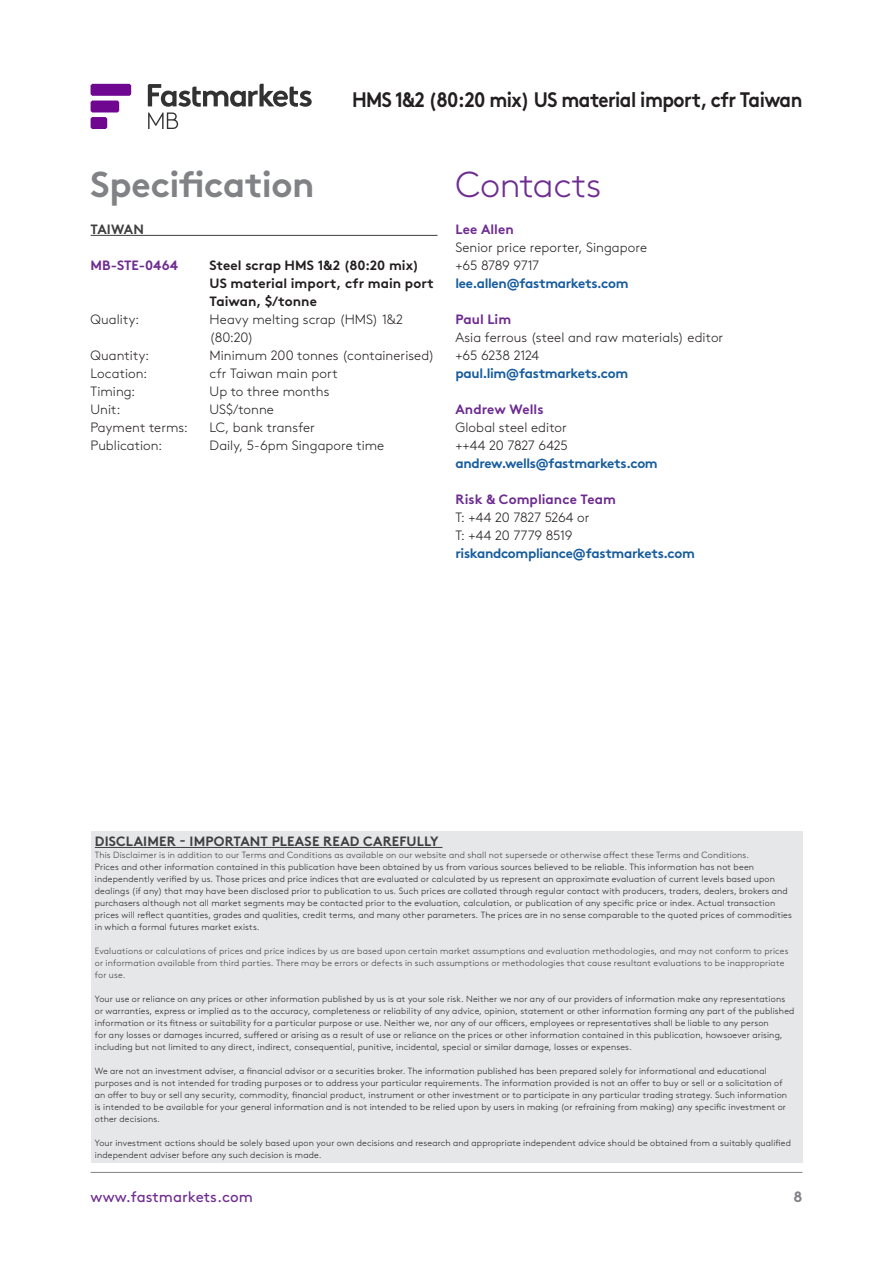
<style>
.page{position:relative;width:893px;height:1263px;background:#fff}
.page>*{position:absolute;margin:0;border:0;box-sizing:border-box;transform-origin:0 0}
.Head_bold{font:700 36px "Brown Std";letter-spacing:-.015em;color:#808285}
.Head_light{font:300 36px "Brown Std";letter-spacing:-.01em;color:#6e2c91}
.t1{font:700 21px "Brown Std";letter-spacing:-.03em;color:#231f20;scale:.9 1}
.t2{font:15px "Brown Std";color:#6e2c91}
.t3{font:700 15px "Brown Std";color:#808285}
.Body_copy_1{font:300 13.5px/18px "Brown Std";color:#231f20}
.Body_copy_1-2{font:700 13.5px "Brown Std";letter-spacing:-.03em;color:#175d9e}
.Body_copy_1-3{font:700 13.5px/18px "Brown Std";letter-spacing:.005em;color:#231f20}
.Body_copy_1-4{font:700 13.5px "Brown Std";letter-spacing:.005em;color:#6e2c91}
.Country_name{font:700 13.5px "Brown Std";letter-spacing:.01em;color:#3e3e3f}
.Body_copy_1-5{font:300 13.5px "Brown Std";letter-spacing:-.025em;color:#231f20}
.Body_copy_1-6{font:300 13.5px "Brown Std";letter-spacing:-.02em;color:#231f20}
.Body_copy_1-7{font:300 13.5px "Brown Std";letter-spacing:-.03em;color:#231f20}
.Box_copy{font:300 9px/12px "Brown Std";letter-spacing:.02em;color:#231f20}
.Box_copy-2{font:300 9px/12px "Brown Std";letter-spacing:.02em;color:#3e3e3f}
</style>
<div class="page">
<svg style="left:91px;top:84px;width:40px;height:45px"></svg>
<svg style="left:148px;top:84px;width:164px;height:45px"></svg>
<hr style="left:91px;top:1172px;width:711px;height:1px;background:#808285">
<hr style="left:91px;top:235px;width:346px;height:1px;background:#3e3e3f">
<div style="left:91px;top:831px;width:711px;height:332px;background:#e6e7e9"></div>
<hr style="left:95px;top:847px;width:347px;height:1px;background:#3e3e3f">
<h2 class="t1" style="left:352px;top:87px;width:502px">HMS 1&amp;2 (80:20 mix) US material import, cfr Taiwan</h2>
<p class="Head_bold" style="left:91px;top:163px;width:225px">Specification</p>
<p class="Country_name" style="left:91px;top:221px;width:55px">TAIWAN</p>
<p class="Body_copy_1-4" style="left:91px;top:257px;width:89px">MB-STE-0464</p>
<p class="Body_copy_1-3" style="left:210px;top:256px;width:226px">Steel scrap HMS 1&amp;2 (80:20 mix)<br>US material import, cfr main port<br>Taiwan, $/tonne</p>
<p class="Body_copy_1" style="left:91px;top:311px;width:50px">Quality:</p>
<p class="Body_copy_1" style="left:210px;top:311px;width:195px">Heavy melting scrap (HMS) 1&amp;2 (80:20)</p>
<p class="Body_copy_1" style="left:91px;top:347px;width:60px">Quantity:</p>
<p class="Body_copy_1" style="left:210px;top:347px;width:227px">Minimum 200 tonnes (containerised)</p>
<p class="Body_copy_1" style="left:91px;top:365px;width:58px">Location:</p>
<p class="Body_copy_1" style="left:210px;top:365px;width:130px">cfr Taiwan main port</p>
<p class="Body_copy_1" style="left:91px;top:383px;width:46px">Timing:</p>
<p class="Body_copy_1" style="left:210px;top:383px;width:121px">Up to three months</p>
<p class="Body_copy_1" style="left:91px;top:401px;width:31px">Unit:</p>
<p class="Body_copy_1" style="left:210px;top:401px;width:66px">US$/tonne</p>
<p class="Body_copy_1" style="left:91px;top:419px;width:99px">Payment terms:</p>
<p class="Body_copy_1" style="left:210px;top:419px;width:107px">LC, bank transfer</p>
<p class="Body_copy_1" style="left:91px;top:437px;width:73px">Publication:</p>
<p class="Body_copy_1" style="left:210px;top:437px;width:176px">Daily, 5-6pm Singapore time</p>
<p class="Head_light" style="left:455px;top:164px;width:147px">Contacts</p>
<p class="Body_copy_1-4" style="left:455px;top:221px;width:60px">Lee Allen</p>
<p class="Body_copy_1" style="left:455px;top:239px;width:193px">Senior price reporter, Singapore</p>
<p class="Body_copy_1-7" style="left:455px;top:258px;width:85px">+65 8789 9717</p>
<p class="Body_copy_1-2" style="left:455px;top:275px;width:175px">lee.allen@fastmarkets.com</p>
<p class="Body_copy_1-4" style="left:455px;top:311px;width:57px">Paul Lim</p>
<p class="Body_copy_1" style="left:455px;top:329px;width:269px">Asia ferrous (steel and raw materials) editor</p>
<p class="Body_copy_1-6" style="left:455px;top:348px;width:85px">+65 6238 2124</p>
<p class="Body_copy_1-2" style="left:455px;top:365px;width:174px">paul.lim@fastmarkets.com</p>
<p class="Body_copy_1-4" style="left:455px;top:401px;width:90px">Andrew Wells</p>
<p class="Body_copy_1" style="left:455px;top:419px;width:113px">Global steel editor</p>
<p class="Body_copy_1-5" style="left:455px;top:438px;width:114px">++44 20 7827 6425</p>
<p class="Body_copy_1-2" style="left:455px;top:455px;width:204px">andrew.wells@fastmarkets.com</p>
<p class="Body_copy_1-4" style="left:455px;top:491px;width:162px">Risk &amp; Compliance Team</p>
<p class="Body_copy_1-5" style="left:455px;top:510px;width:136px">T: +44 20 7827 5264 or</p>
<p class="Body_copy_1-6" style="left:455px;top:528px;width:119px">T: +44 20 7779 8519</p>
<p class="Body_copy_1-2" style="left:455px;top:545px;width:241px">riskandcompliance@fastmarkets.com</p>
<p class="Country_name" style="left:95px;top:833px;width:345px">DISCLAIMER - IMPORTANT PLEASE READ CAREFULLY</p>
<p class="Box_copy-2" style="left:95px;top:849px;width:656px">This Disclaimer is in addition to our Terms and Conditions as available on our website and shall not supersede or otherwise affect these Terms and Conditions.</p>
<p class="Box_copy" style="left:95px;top:861px;width:699px">Prices and other information contained in this publication have been obtained by us from various sources believed to be reliable. This information has not been independently verified by us. Those prices and price indices that are evaluated or calculated by us represent an approximate evaluation of current levels based upon dealings (if any) that may have been disclosed prior to publication to us. Such prices are collated through regular contact with producers, traders, dealers, brokers and purchasers although not all market segments may be contacted prior to the evaluation, calculation, or publication of any specific price or index. Actual transaction prices will reflect quantities, grades and qualities, credit terms, and many other parameters. The prices are in no sense comparable to the quoted prices of commodities in which a formal futures market exists.</p>
<p class="Box_copy-2" style="left:95px;top:945px;width:695px">Evaluations or calculations of prices and price indices by us are based upon certain market assumptions and evaluation methodologies, and may not conform to prices or information available from third parties. There may be errors or defects in such assumptions or methodologies that cause resultant evaluations to be inappropriate for use.</p>
<p class="Box_copy" style="left:95px;top:993px;width:701px">Your use or reliance on any prices or other information published by us is at your sole risk. Neither we nor any of our providers of information make any representations or warranties, express or implied as to the accuracy, completeness or reliability of any advice, opinion, statement or other information forming any part of the published information or its fitness or suitability for a particular purpose or use. Neither we, nor any of our officers, employees or representatives shall be liable to any person<br>for any losses or damages incurred, suffered or arising as a result of use or reliance on the prices or other information contained in this publication, howsoever arising, including but not limited to any direct, indirect, consequential, punitive, incidental, special or similar damage, losses or expenses.</p>
<p class="Box_copy" style="left:95px;top:1065px;width:694px">We are not an investment adviser, a financial advisor or a securities broker. The information published has been prepared solely for informational and educational purposes and is not intended for trading purposes or to address your particular requirements. The information provided is not an offer to buy or sell or a solicitation of an offer to buy or sell any security, commodity, financial product, instrument or other investment or to participate in any particular trading strategy. Such information is intended to be available for your general information and is not intended to be relied upon by users in making (or refraining from making) any specific investment or other decisions.</p>
<p class="Box_copy" style="left:95px;top:1137px;width:698px">Your investment actions should be solely based upon your own decisions and research and appropriate independent advice should be obtained from a suitably qualified independent adviser before any such decision is made.</p>
<h3 class="t2" style="left:91px;top:1188px;width:164px">www.fastmarkets.com</h3>
<h3 class="t3" style="left:793px;top:1187px;width:10px">8</h3>
</div>
